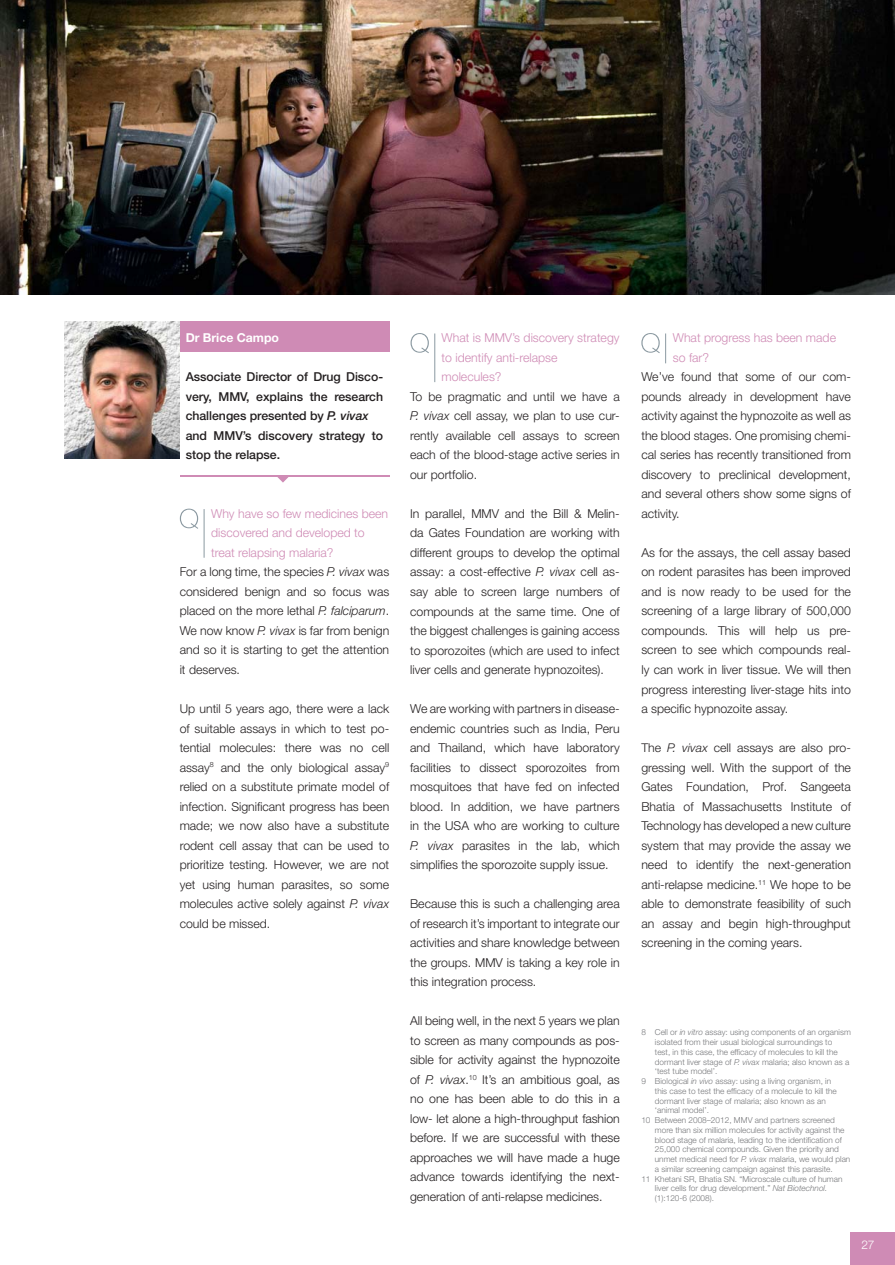
<style>
.page{position:relative;width:895px;height:1265px;background:#fff}
.page>*{position:absolute;margin:0;border:0;box-sizing:border-box;transform-origin:0 0}
.t1{font:300 12.3px/19.5px "Helvetica Neue LT Std";color:#231f20;text-align:justify}
.t2{font:300 12.3px/19.5px "Helvetica Neue LT Std";color:#cf8bb5}
.t3{font:500 12.3px/19.5px "Helvetica Neue LT Std";letter-spacing:-.005em;color:#231f20}
.t4{font:700 12.3px "Helvetica Neue LT Std";letter-spacing:-.005em;color:#fff}
.t5{font:300 12px "Helvetica Neue LT Std";color:#231f20}
.t6{font:300 12px "Helvetica Neue LT Std";color:#fff}
.t7{font:300 8.25px "Helvetica Neue LT Std";color:#77787b}
.s1{font-style:italic}
.s2{font-size:12px}
</style>
<div class="page">
<div style="left:851px;top:1232px;width:44px;height:32px;background:#cf8bb5"></div>
<div style="left:179px;top:321px;width:210px;height:31px;background:#cf8bb5"></div>
<img style="left:64px;top:321px;width:116px;height:137px">
<hr style="left:180px;top:475px;width:209px;height:2px;background:#cf8bb5">
<svg style="left:277px;top:477px;width:12px;height:5px"></svg>
<svg style="left:410px;top:333px;width:19px;height:20px"></svg>
<hr style="left:434px;top:333px;width:1px;height:49px;background:#8b99a1">
<svg style="left:180px;top:508px;width:18px;height:21px"></svg>
<hr style="left:204px;top:509px;width:1px;height:48px;background:#8b99a1">
<svg style="left:641px;top:333px;width:19px;height:20px"></svg>
<hr style="left:665px;top:333px;width:1px;height:30px;background:#8b99a1">
<img style="left:0;top:0;width:895px;height:294px">
<p class="t4" style="left:186px;top:333px;width:95px">Dr Brice Campo</p>
<p class="t3" style="left:186px;top:369px;width:199px">Associate Director of Drug Disco&shy;very, MMV, explains the research challenges presented by <span class="s1">P. vivax </span>and MMV’s discovery strategy to stop the relapse.</p>
<p class="t2" style="left:211px;top:505px;width:179px">Why have so few medicines been</p>
<p class="t2" style="left:211px;top:525px;width:155px">discovered and developed to</p>
<p class="t2" style="left:211px;top:544px;width:124px">treat relapsing malaria?</p>
<p class="t1" style="left:180px;top:564px;width:211px">For a long time, the species <span class="s1">P. vivax</span> was</p>
<p class="t1" style="left:180px;top:583px;width:211px">considered benign and so focus was</p>
<p class="t1" style="left:180px;top:603px;width:211px">placed on the more lethal <span class="s1">P. falciparum</span>.</p>
<p class="t1" style="left:180px;top:622px;width:211px">We now know <span class="s1">P. vivax</span> is far from benign</p>
<p class="t1" style="left:180px;top:642px;width:211px">and so it is starting to get the attention</p>
<p class="t1" style="left:180px;top:661px;width:62px">it deserves.</p>
<p class="t1" style="left:180px;top:700px;width:211px">Up until 5 years ago, there were a lack of suitable assays in which to test po&shy;tential molecules: there was no cell assay<sup>8</sup> and the only biological assay<sup>9 </sup>relied on a substitute primate model of infection. Significant progress has been made; we now also have a substitute rodent cell assay that can be used to prioritize testing. However, we are not yet using human parasites, so some molecules active solely against <span class="s1">P. vivax </span>could be missed.</p>
<p class="t2" style="left:442px;top:330px;width:179px">What is MMV’s discovery strategy to identify anti-relapse molecules?</p>
<p class="t1" style="left:410px;top:388px;width:211px">To be pragmatic and until we have a <span class="s1">P. vivax</span> cell assay, we plan to use cur&shy;rently available cell assays to screen each of the blood-stage active series in our portfolio.</p>
<p class="t1" style="left:410px;top:505px;width:211px">In parallel, MMV and the Bill &amp; Melin&shy;da Gates Foundation are working with different groups to develop the optimal assay: a cost-effective <span class="s1">P. vivax</span> cell as&shy;say able to screen large numbers of compounds at the same time. One of the biggest challenges is gaining access to sporozoites (which are used to infect liver cells and generate hypnozoites).</p>
<p class="t1" style="left:410px;top:700px;width:211px">We are working with partners in disease&shy;endemic countries such as India, Peru and Thailand, which have laboratory facilities to dissect sporozoites from mosquitoes that have fed on infected blood. In addition, we have partners in the USA who are working to culture <span class="s1">P. vivax</span> parasites in the lab, which simplifies the sporozoite supply issue.</p>
<p class="t1" style="left:410px;top:895px;width:211px">Because this is such a challenging area of research it’s important to integrate our activities and share knowledge between the groups. MMV is taking a key role in this integration process.</p>
<p class="t1" style="left:410px;top:1012px;width:211px">All being well, in the next 5 years we plan to screen as many compounds as pos&shy;sible for activity against the hypnozoite of <span class="s1">P. vivax</span>.<sup>10</sup> It’s an ambitious goal, as no one has been able to do this in a low- let alone a high-throughput fashion before. If we are successful with these approaches we will have made a huge advance towards identifying the next&shy;generation of anti-relapse medicines.</p>
<p class="t2" style="left:673px;top:330px;width:165px">What progress has been made so far?</p>
<p class="t1" style="left:641px;top:369px;width:211px">We’ve found that some of our com&shy;pounds already in development have activity against the hypnozoite as well as the blood stages. One promising chemi&shy;cal series has recently transitioned from discovery to preclinical development, and several others show some signs of activity.</p>
<p class="t1" style="left:641px;top:544px;width:211px">As for the assays, the cell assay based on rodent parasites has been improved and is now ready to be used for the screening of a large library of 500,000 compounds. This will help us pre&shy;screen to see which compounds real&shy;ly can work in liver tissue. We will then progress interesting liver-stage hits into a specific hypnozoite assay.</p>
<p class="t5" style="left:641px;top:743px;width:211px">The <span class="s1">P. vivax</span> cell assays are also pro-</p>
<p class="t1" style="left:641px;top:759px;width:211px"><span class="s2">gress</span>ing well. With the support of the Gates Foundation, Prof. Sangeeta Bhatia of Massachusetts Institute of Technology has developed a new culture system that may provide the assay we need to identify the next-generation anti-relapse medicine.<sup>11</sup> We hope to be able to demonstrate feasibility of such an assay and begin high-throughput screening in the coming years.</p>
<p class="t7" style="left:641px;top:1029px;width:211px">8 Cell or <span class="s1">in vitro</span> assay: using components of an organism</p>
<p class="t7" style="left:655px;top:1039px;width:179px">isolated from their usual biological surroundings to</p>
<p class="t7" style="left:655px;top:1049px;width:184px">test, in this case, the efficacy of molecules to kill the</p>
<p class="t7" style="left:655px;top:1058px;width:196px">dormant liver stage of <span class="s1">P. vivax</span> malaria; also known as a</p>
<p class="t7" style="left:655px;top:1068px;width:64px">‘test tube model’.</p>
<p class="t7" style="left:641px;top:1078px;width:191px">9 Biological <span class="s1">in vivo</span> assay: using a living organism, in</p>
<p class="t7" style="left:655px;top:1088px;width:183px">this case to test the efficacy of a molecule to kill the</p>
<p class="t7" style="left:655px;top:1097px;width:173px">dormant liver stage of malaria; also known as an</p>
<p class="t7" style="left:655px;top:1107px;width:56px">‘animal model’.</p>
<p class="t7" style="left:641px;top:1117px;width:195px">10 Between 2008–2012, MMV and partners screened</p>
<p class="t7" style="left:655px;top:1127px;width:191px">more than six million molecules for activity against the</p>
<p class="t7" style="left:655px;top:1136px;width:188px">blood stage of malaria, leading to the identification of</p>
<p class="t7" style="left:655px;top:1146px;width:185px">25,000 chemical compounds. Given the priority and</p>
<p class="t7" style="left:655px;top:1156px;width:197px">unmet medical need for <span class="s1">P. vivax</span> malaria, we would plan</p>
<p class="t7" style="left:655px;top:1166px;width:179px">a similar screening campaign against this parasite.</p>
<p class="t7" style="left:641px;top:1175px;width:203px">11 Khetani SR, Bhatia SN. “Microscale culture of human</p>
<p class="t7" style="left:655px;top:1185px;width:174px">liver cells for drug development.” <span class="s1">Nat Biotechnol.</span></p>
<p class="t7" style="left:655px;top:1195px;width:61px">(1):120-6 (2008).</p>
<p class="t6" style="left:861px;top:1240px;width:15px">27</p>
</div>
